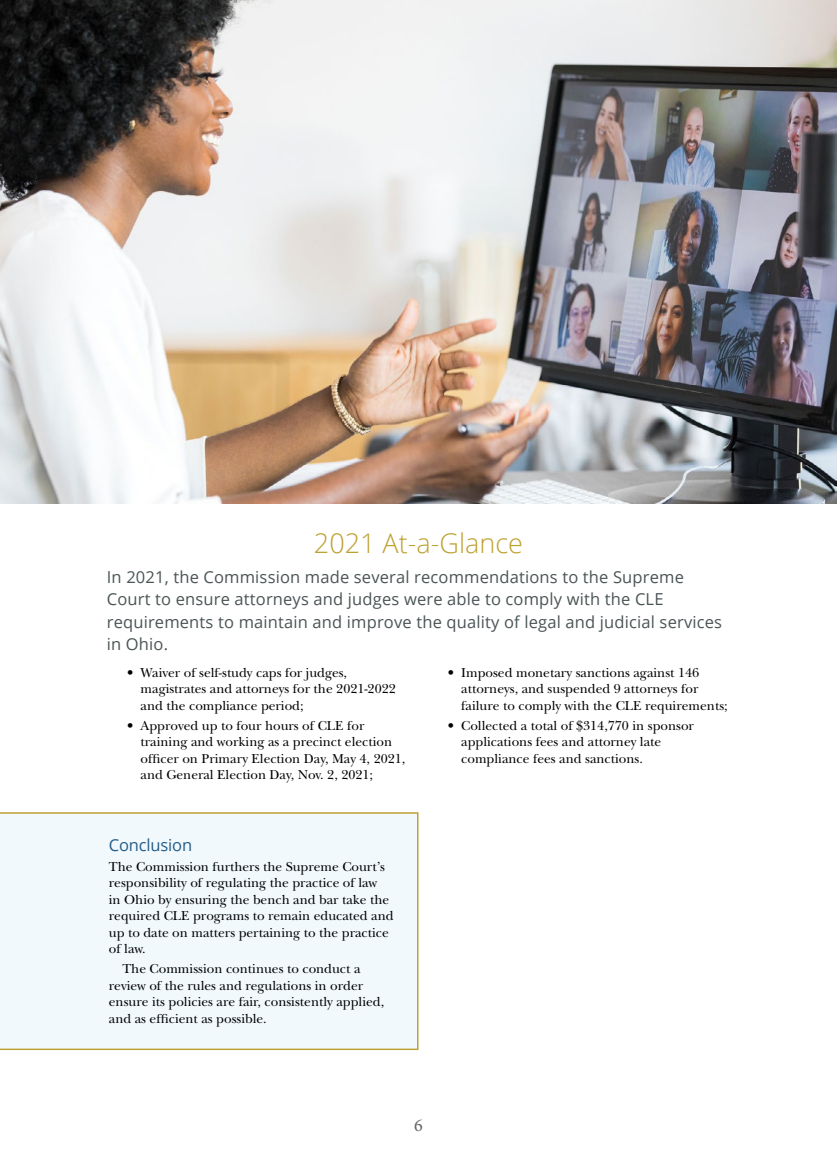
<style>
.page{position:relative;width:837px;height:1175px;background:#fff}
.page>*{position:absolute;margin:0;border:0;box-sizing:border-box;transform-origin:0 0}
.New_Page_No{font:300 27px "Open Sans";color:#bda132}
.t1{font:18px "Minion Pro";color:#636466}
.t2{font:16.5px/22.5px "Open Sans";letter-spacing:.01em;color:#4b5455}
.t3{font:16.5px "Open Sans";letter-spacing:-.01em;color:#245d89}
.Body_-_Bullets{font:13.5px/16.5px "New Baskerville Std";color:#000}
._1st_Para{font:13.5px/16.5px "New Baskerville Std";color:#000}
.Following_Para{font:13.5px/16.5px "New Baskerville Std";color:#000}
</style>
<div class="page">
<div style="left:0;top:812px;width:418px;height:238px;background:#f1f9fc"></div>
<img style="left:0;top:0;width:837px;height:503px">
<p class="New_Page_No" style="left:314px;top:524px;width:211px">2021 At-a-Glance</p>
<p class="t2" style="left:107px;top:565px;width:617px">In 2021, the Commission made several recommendations to the Supreme Court to ensure attorneys and judges were able to comply with the CLE requirements to maintain and improve the quality of legal and judicial services in Ohio.</p>
<p class="Body_-_Bullets" style="left:141px;top:664px;width:257px;text-indent:-14px">• Waiver of self-study caps for judges, magistrates and attorneys for the 2021-2022 and the compliance period;</p>
<p class="Body_-_Bullets" style="left:141px;top:717px;width:266px;text-indent:-14px">• Approved up to four hours of CLE for training and working as a precinct election officer on Primary Election Day, May 4, 2021, and General Election Day, Nov. 2, 2021;</p>
<p class="t3" style="left:109px;top:833px;width:85px">Conclusion</p>
<p class="_1st_Para" style="left:109px;top:858px;width:286px">The Commission furthers the Supreme Court’s responsibility of regulating the practice of law<br>in Ohio by ensuring the bench and bar take the required CLE programs to remain educated and up to date on matters pertaining to the practice of law.</p>
<p class="Following_Para" style="left:109px;top:960px;width:277px;text-indent:14px">The Commission continues to conduct a review of the rules and regulations in order ensure its policies are fair, consistently applied, and as efficient as possible.</p>
<p class="Body_-_Bullets" style="left:461px;top:664px;width:268px;text-indent:-14px">• Imposed monetary sanctions against 146 attorneys, and suspended 9 attorneys for failure to comply with the CLE requirements;</p>
<p class="Body_-_Bullets" style="left:461px;top:717px;width:234px;text-indent:-14px">• Collected a total of $314,770 in sponsor applications fees and attorney late compliance fees and sanctions.</p>
<h2 class="t1" style="left:414px;top:1113px;width:10px">6</h2>
</div>
